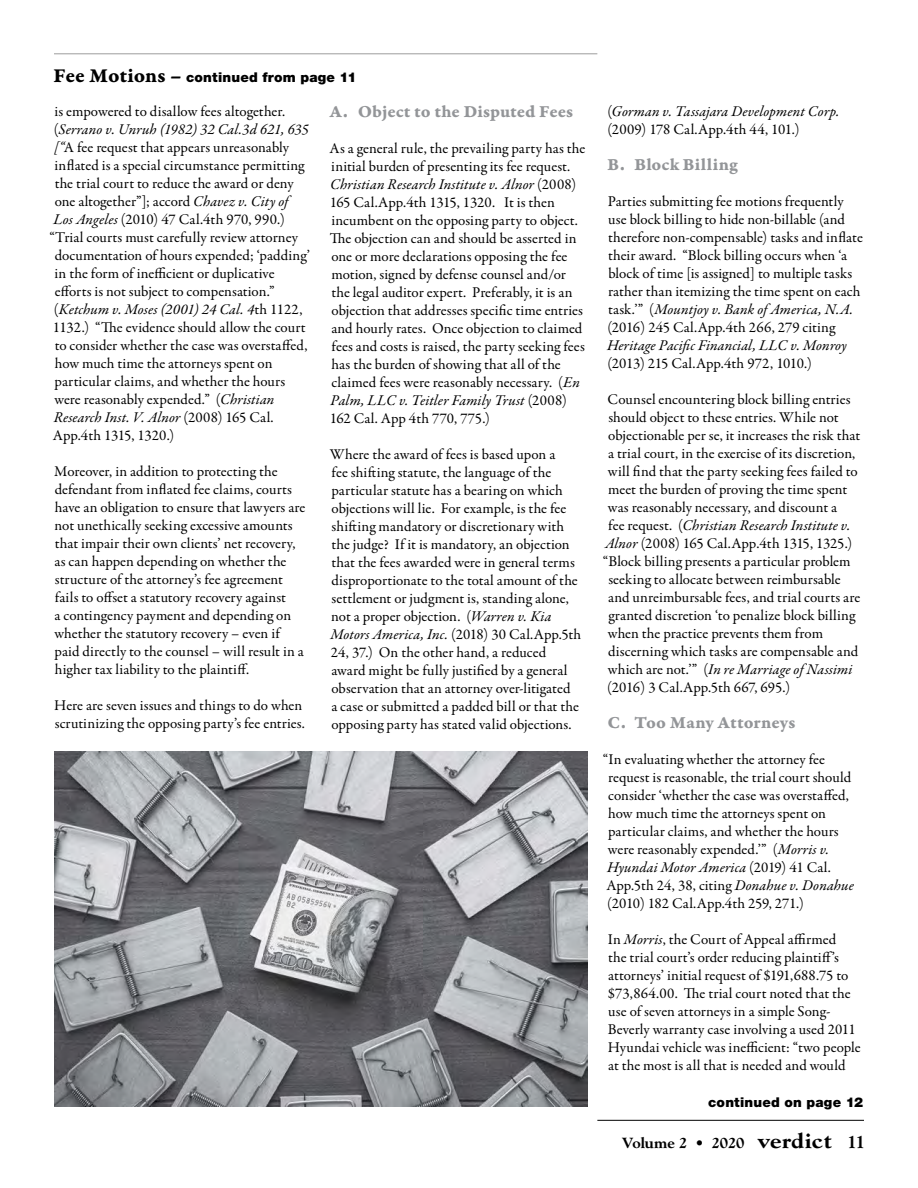
<style>
.page{position:relative;width:918px;height:1188px;background:#fff}
.page>*{position:absolute;margin:0;border:0;box-sizing:border-box;transform-origin:0 0}
.ASCDC_Section_Header{font:18px "Garamond Premr Pro Bd Capt";color:#939598}
.ASCDC_Basic_Text{font:15px/18px "Garamond Premr Pro";letter-spacing:.005em;color:#000}
.ASCDC_Basic_Text-2{font:italic 15px/18px "Garamond Premr Pro";letter-spacing:.005em;color:#000}
.t1{font:800 15px "Goudy";letter-spacing:-.005em;color:#000}
.ASCDC_Basic_Text-3{font:900 13.5px "Helvetica Neue LT Pro";letter-spacing:.015em;color:#000}
.s1{font-family:"Garamond Premr Pro Bd Capt";font-weight:400;font-size:21px}
.s2{font-style:normal}
.s3{font-style:italic}
.s4{font-size:21px}
.s5{font-size:18px}
</style>
<div class="page">
<hr style="left:54px;top:54px;width:543px;height:1px;background:#000">
<hr style="left:597px;top:1120px;width:267px;height:1px;background:#000">
<img style="left:54px;top:752px;width:533px;height:355px">
<p class="ASCDC_Basic_Text-3" style="left:54px;top:69px;width:304px"><span class="s1">Fee Motions –</span> continued from page 11</p>
<p class="ASCDC_Basic_Text" style="left:55px;top:103px;width:232px">is empowered to disallow fees altogether.</p>
<p class="ASCDC_Basic_Text-2" style="left:54px;top:121px;width:257px"><span class="s2">(</span>Serrano v. Unruh (1982) 32 Cal.3d 621, 635</p>
<p class="ASCDC_Basic_Text" style="left:54px;top:139px;width:237px"><span class="s3">[“</span>A fee request that appears unreasonably</p>
<p class="ASCDC_Basic_Text" style="left:55px;top:157px;width:251px">inflated is a special circumstance permitting</p>
<p class="ASCDC_Basic_Text" style="left:55px;top:175px;width:240px">the trial court to reduce the award or deny</p>
<p class="ASCDC_Basic_Text" style="left:55px;top:193px;width:235px">one altogether”]; accord <span class="s3">Chavez v. City of</span></p>
<p class="ASCDC_Basic_Text" style="left:54px;top:211px;width:233px"><span class="s3">Los Angeles</span> (2010) 47 Cal.4th 970, 990.)</p>
<p class="ASCDC_Basic_Text" style="left:49px;top:229px;width:250px">“Trial courts must carefully review attorney</p>
<p class="ASCDC_Basic_Text" style="left:55px;top:247px;width:257px">documentation of hours expended; ‘padding’</p>
<p class="ASCDC_Basic_Text" style="left:55px;top:265px;width:222px">in the form of inefficient or duplicative</p>
<p class="ASCDC_Basic_Text" style="left:55px;top:283px;width:222px">efforts is not subject to compensation.”</p>
<p class="ASCDC_Basic_Text-2" style="left:54px;top:301px;width:250px"><span class="s2">(</span>Ketchum v. Moses (2001) 24 Cal. 4<span class="s2">th 1122,</span></p>
<p class="ASCDC_Basic_Text" style="left:53px;top:319px;width:254px">1132.) “The evidence should allow the court</p>
<p class="ASCDC_Basic_Text" style="left:55px;top:337px;width:254px">to consider whether the case was overstaffed,</p>
<p class="ASCDC_Basic_Text" style="left:55px;top:355px;width:219px">how much time the attorneys spent on</p>
<p class="ASCDC_Basic_Text" style="left:55px;top:373px;width:232px">particular claims, and whether the hours</p>
<p class="ASCDC_Basic_Text" style="left:54px;top:391px;width:222px">were reasonably expended.” (<span class="s3">Christian</span></p>
<p class="ASCDC_Basic_Text-2" style="left:54px;top:409px;width:222px">Research Inst. V. Alnor <span class="s2">(2008) 165 Cal.</span></p>
<p class="ASCDC_Basic_Text" style="left:53px;top:427px;width:123px">App.4th 1315, 1320.)</p>
<p class="ASCDC_Basic_Text" style="left:54px;top:463px;width:253px">Moreover, in addition to protecting the defendant from inflated fee claims, courts have an obligation to ensure that lawyers are not unethically seeking excessive amounts that impair their own clients’ net recovery, as can happen depending on whether the structure of the attorney’s fee agreement fails to offset a statutory recovery against<br>a contingency payment and depending on whether the statutory recovery – even if paid directly to the counsel – will result in a higher tax liability to the plaintiff.</p>
<p class="ASCDC_Basic_Text" style="left:54px;top:697px;width:252px">Here are seven issues and things to do when scrutinizing the opposing party’s fee entries.</p>
<p class="ASCDC_Section_Header" style="left:330px;top:100px;width:245px">A. Object to the Disputed Fees</p>
<p class="ASCDC_Basic_Text" style="left:330px;top:139px;width:257px">As a general rule, the prevailing party has the initial burden of presenting its fee request.<br><span class="s3">Christian Research Institute v. Alnor</span> (2008)<br>165 Cal.App.4th 1315, 1320. It is then incumbent on the opposing party to object.<br>The objection can and should be asserted in one or more declarations opposing the fee motion, signed by defense counsel and/or the legal auditor expert. Preferably, it is an objection that addresses specific time entries and hourly rates. Once objection to claimed fees and costs is raised, the party seeking fees has the burden of showing that all of the claimed fees were reasonably necessary. (<span class="s3">En Palm, LLC v. Teitler Family Trust</span> (2008)<br>162 Cal. App 4th 770, 775.)</p>
<p class="ASCDC_Basic_Text" style="left:330px;top:445px;width:253px">Where the award of fees is based upon a<br>fee shifting statute, the language of the particular statute has a bearing on which objections will lie. For example, is the fee shifting mandatory or discretionary with the judge? If it is mandatory, an objection that the fees awarded were in general terms disproportionate to the total amount of the settlement or judgment is, standing alone, not a proper objection. (<span class="s3">Warren v. Kia Motors America, Inc.</span> (2018) 30 Cal.App.5th 24, 37.) On the other hand, a reduced award might be fully justified by a general observation that an attorney over-litigated<br>a case or submitted a padded bill or that the opposing party has stated valid objections.</p>
<p class="ASCDC_Basic_Text-2" style="left:607px;top:103px;width:234px"><span class="s2">(</span>Gorman v. Tassajara Development Corp. <span class="s2">(2009) 178 Cal.App.4th 44, 101.)</span></p>
<p class="ASCDC_Section_Header" style="left:608px;top:154px;width:132px">B. Block Billing</p>
<p class="ASCDC_Basic_Text" style="left:607px;top:193px;width:257px">Parties submitting fee motions frequently use block billing to hide non-billable (and therefore non-compensable) tasks and inflate their award. “Block billing occurs when ‘a block of time [is assigned] to multiple tasks rather than itemizing the time spent on each task.’” (<span class="s3">Mountjoy v. Bank of America, N.A. </span>(2016) 245 Cal.App.4th 266, 279 citing <span class="s3">Heritage Pacific Financial, LLC v. Monroy </span>(2013) 215 Cal.App.4th 972, 1010.)</p>
<p class="ASCDC_Basic_Text" style="left:608px;top:391px;width:245px">Counsel encountering block billing entries</p>
<p class="ASCDC_Basic_Text" style="left:608px;top:409px;width:232px">should object to these entries. While not</p>
<p class="ASCDC_Basic_Text" style="left:608px;top:427px;width:254px">objectionable per se, it increases the risk that</p>
<p class="ASCDC_Basic_Text" style="left:608px;top:445px;width:249px">a trial court, in the exercise of its discretion,</p>
<p class="ASCDC_Basic_Text" style="left:608px;top:463px;width:251px">will find that the party seeking fees failed to</p>
<p class="ASCDC_Basic_Text" style="left:608px;top:481px;width:241px">meet the burden of proving the time spent</p>
<p class="ASCDC_Basic_Text" style="left:608px;top:499px;width:231px">was reasonably necessary, and discount a</p>
<p class="ASCDC_Basic_Text-2" style="left:608px;top:517px;width:244px"><span class="s2">fee request. (</span>Christian Research Institute v.</p>
<p class="ASCDC_Basic_Text" style="left:605px;top:535px;width:249px"><span class="s3">Alnor</span> (2008) 165 Cal.App.4th 1315, 1325.)</p>
<p class="ASCDC_Basic_Text" style="left:603px;top:553px;width:249px">“Block billing presents a particular problem</p>
<p class="ASCDC_Basic_Text" style="left:608px;top:571px;width:234px">seeking to allocate between reimbursable</p>
<p class="ASCDC_Basic_Text" style="left:608px;top:589px;width:254px">and unreimbursable fees, and trial courts are</p>
<p class="ASCDC_Basic_Text" style="left:608px;top:607px;width:248px">granted discretion ‘to penalize block billing</p>
<p class="ASCDC_Basic_Text" style="left:608px;top:625px;width:217px">when the practice prevents them from</p>
<p class="ASCDC_Basic_Text" style="left:608px;top:643px;width:252px">discerning which tasks are compensable and</p>
<p class="ASCDC_Basic_Text-2" style="left:608px;top:661px;width:246px"><span class="s2">which are not.’” (</span>In re Marriage of Nassimi</p>
<p class="ASCDC_Basic_Text" style="left:607px;top:679px;width:184px">(2016) 3 Cal.App.5th 667, 695.)</p>
<p class="ASCDC_Section_Header" style="left:607px;top:712px;width:189px">C. Too Many Attorneys</p>
<p class="ASCDC_Basic_Text" style="left:603px;top:751px;width:253px">“In evaluating whether the attorney fee request is reasonable, the trial court should consider ‘whether the case was overstaffed, how much time the attorneys spent on particular claims, and whether the hours were reasonably expended.’” (<span class="s3">Morris v.<br>Hyundai Motor America</span> (2019) 41 Cal.<br>App.5th 24, 38, citing <span class="s3">Donahue v. Donahue </span>(2010) 182 Cal.App.4th 259, 271.)</p>
<p class="ASCDC_Basic_Text" style="left:608px;top:931px;width:254px">In <span class="s3">Morris</span>, the Court of Appeal affirmed<br>the trial court’s order reducing plaintiff’s attorneys’ initial request of $191,688.75 to $73,864.00. The trial court noted that the use of seven attorneys in a simple Song-Beverly warranty case involving a used 2011<br>Hyundai vehicle was inefficient: “two people at the most is all that is needed and would</p>
<p class="ASCDC_Basic_Text-3" style="left:708px;top:1094px;width:156px">continued on page 12</p>
<p class="t1" style="left:622px;top:1134px;width:245px">Volume 2 • 2020 <span class="s4">verdict</span> <span class="s5">11</span></p>
</div>
